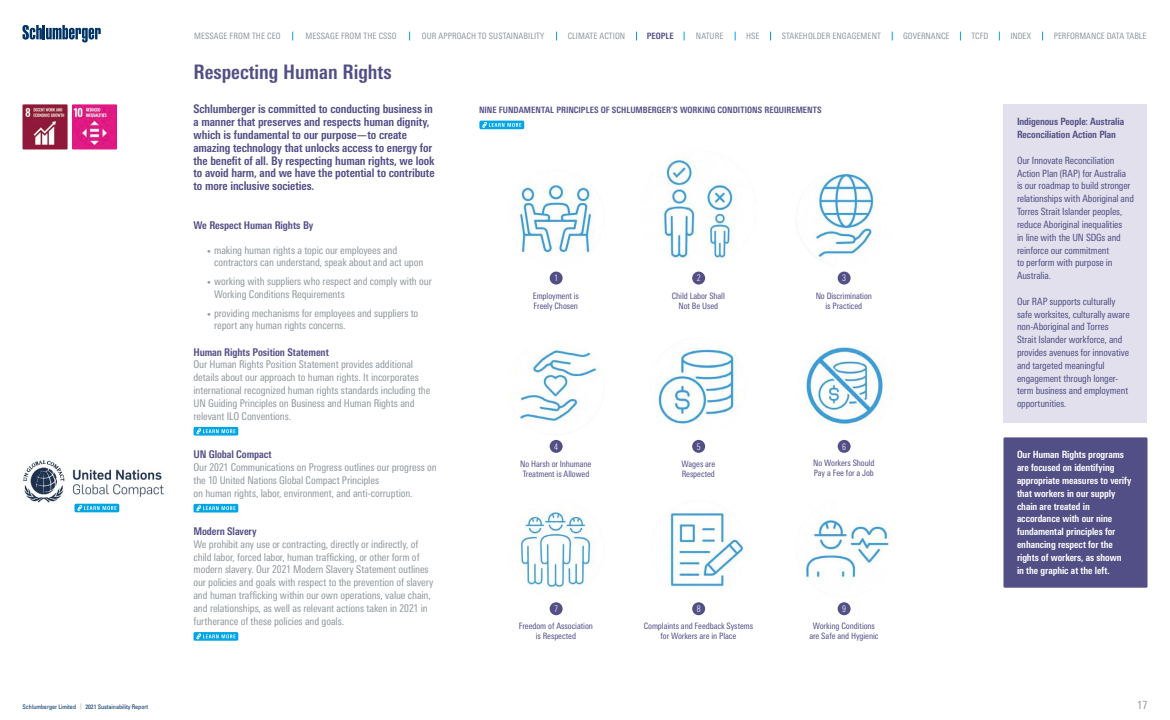
<style>
.page{position:relative;width:1170px;height:720px;background:#fff}
.page>*{position:absolute;margin:0;border:0;box-sizing:border-box;transform-origin:0 0}
.t1{font:700 condensed 20px "Univers Next Pro";color:#524e86}
.t2{font:700 condensed 11.88px/12.8px "Univers Next Pro";letter-spacing:-.01em;color:#524e86}
.t3{font:condensed 11.25px "Univers Next Pro";color:#8e979d}
.t4{font:condensed 10.62px/12.8px "Univers Next Pro";letter-spacing:-.01em;color:#8e979d}
.t5{font:700 condensed 10.62px "Univers Next Pro";letter-spacing:-.01em;color:#524e86}
.t6{font:condensed 10px/12.8px "Univers Next Pro";letter-spacing:-.015em;color:#524e86}
.t7{font:700 condensed 10px/12.8px "Univers Next Pro";letter-spacing:-.01em;color:#fff}
.t8{font:700 condensed 10px/12.8px "Univers Next Pro";letter-spacing:-.01em;color:#524e86}
.t9{font:300 condensed 9px "Univers Next Pro";color:#fff}
.t10{font:condensed 8.75px/10px "Univers Next Pro";letter-spacing:-.01em;color:#524e86;text-align:center}
.t11{font:condensed 8.75px "Univers Next Pro";letter-spacing:.01em;color:#8e979d}
.t12{font:700 condensed 8.75px "Univers Next Pro";letter-spacing:.005em;color:#524e86}
.t13{font:condensed 8.75px "Univers Next Pro";letter-spacing:-.01em;color:#8e979d}
.t14{font:condensed 6.25px "Univers";letter-spacing:-.01em;color:#036}
.s1{font-size:7.5px}
.s2{color:#8e979d}
</style>
<div class="page">
<img style="left:22px;top:104px;width:46px;height:45px">
<img style="left:72px;top:104px;width:45px;height:45px">
<div style="left:692px;top:272px;width:13px;height:13px;background:#524e86;border-radius:50%"></div>
<img style="left:640px;top:150px;width:117px;height:117px;border-radius:58px">
<div style="left:838px;top:272px;width:13px;height:13px;background:#524e86;border-radius:50%"></div>
<img style="left:795px;top:170px;width:98px;height:97px;border-radius:49px">
<div style="left:550px;top:440px;width:13px;height:13px;background:#524e86;border-radius:50%"></div>
<img style="left:507px;top:338px;width:98px;height:97px;border-radius:49px">
<div style="left:550px;top:272px;width:13px;height:13px;background:#524e86;border-radius:50%"></div>
<img style="left:507px;top:170px;width:98px;height:97px;border-radius:49px">
<div style="left:692px;top:440px;width:13px;height:13px;background:#524e86;border-radius:50%"></div>
<img style="left:650px;top:337px;width:97px;height:98px;border-radius:49px">
<div style="left:692px;top:602px;width:13px;height:13px;background:#524e86;border-radius:50%"></div>
<img style="left:650px;top:500px;width:97px;height:98px;border-radius:49px">
<div style="left:550px;top:602px;width:13px;height:13px;background:#524e86;border-radius:50%"></div>
<img style="left:507px;top:501px;width:98px;height:97px;border-radius:49px">
<div style="left:838px;top:602px;width:13px;height:13px;background:#524e86;border-radius:50%"></div>
<img style="left:795px;top:500px;width:98px;height:98px;border-radius:49px">
<div style="left:838px;top:440px;width:13px;height:13px;background:#524e86;border-radius:50%"></div>
<img style="left:806px;top:347px;width:79px;height:80px">
<div style="left:1003px;top:104px;width:145px;height:319px;background:#e1e0ec"></div>
<img style="left:23px;top:460px;width:141px;height:52px">
<div style="left:1004px;top:437px;width:144px;height:151px;background:#524e86"></div>
<div style="left:479px;top:121px;width:45px;height:8px;background:#00a5e3;border-radius:2px"></div>
<svg style="left:482px;top:122px;width:39px;height:6px"></svg>
<div style="left:75px;top:504px;width:44px;height:8px;background:#00a5e3;border-radius:2px"></div>
<svg style="left:77px;top:505px;width:40px;height:6px"></svg>
<div style="left:193px;top:427px;width:45px;height:9px;background:#00a5e3;border-radius:2px"></div>
<svg style="left:196px;top:428px;width:40px;height:6px"></svg>
<div style="left:193px;top:504px;width:45px;height:9px;background:#00a5e3;border-radius:2px"></div>
<svg style="left:196px;top:505px;width:40px;height:6px"></svg>
<div style="left:193px;top:632px;width:45px;height:9px;background:#00a5e3;border-radius:2px"></div>
<svg style="left:196px;top:633px;width:40px;height:7px"></svg>
<svg style="left:22px;top:25px;width:79px;height:17px"></svg>
<p class="t11" style="left:194px;top:31px;width:88px">MESSAGE FROM THE CEO</p>
<p class="t11" style="left:306px;top:31px;width:93px">MESSAGE FROM THE CSSO</p>
<p class="t11" style="left:422px;top:31px;width:124px">OUR APPROACH TO SUSTAINABILITY</p>
<p class="t11" style="left:568px;top:31px;width:59px">CLIMATE ACTION</p>
<p class="t12" style="left:647px;top:31px;width:29px">PEOPLE</p>
<p class="t11" style="left:696px;top:31px;width:29px">NATURE</p>
<p class="t11" style="left:746px;top:31px;width:15px">HSE</p>
<p class="t11" style="left:782px;top:31px;width:101px">STAKEHOLDER ENGAGEMENT</p>
<p class="t11" style="left:903px;top:31px;width:48px">GOVERNANCE</p>
<p class="t11" style="left:971px;top:31px;width:18px">TCFD</p>
<p class="t11" style="left:1011px;top:31px;width:22px">INDEX</p>
<p class="t13" style="left:1054px;top:31px;width:94px">PERFORMANCE DATA TABLE</p>
<h1 class="t1" style="left:194px;top:60px;width:200px">Respecting Human Rights</h1>
<p class="t2" style="left:194px;top:103px;width:243px">Schlumberger is committed to conducting business in a manner that preserves and respects human dignity, which is fundamental to our purpose—to create amazing technology that unlocks access to energy for the benefit of all. By respecting human rights, we look to avoid harm, and we have the potential to contribute to more inclusive societies.</p>
<p class="t5" style="left:194px;top:219px;width:121px">We Respect Human Rights By</p>
<p class="t4" style="left:214px;top:243px;width:211px;text-indent:-7px"><span class="s1">•</span> making human rights a topic our employees and contractors can understand, speak about and act upon</p>
<p class="t4" style="left:214px;top:275px;width:219px;text-indent:-7px"><span class="s1">•</span> working with suppliers who respect and comply with our<br>Working Conditions Requirements</p>
<p class="t4" style="left:214px;top:306px;width:206px;text-indent:-7px"><span class="s1">•</span> providing mechanisms for employees and suppliers to report any human rights concerns.</p>
<p class="t5" style="left:193px;top:346px;width:137px">Human Rights Position Statement</p>
<p class="t4" style="left:193px;top:358px;width:238px">Our Human Rights Position Statement provides additional details about our approach to human rights. It incorporates international recognized human rights standards including the UN Guiding Principles on Business and Human Rights and relevant ILO Conventions.</p>
<p class="t5" style="left:193px;top:448px;width:80px">UN Global Compact</p>
<p class="t4" style="left:193px;top:461px;width:245px">Our 2021 Communications on Progress outlines our progress on the 10 United Nations Global Compact Principles<br>on human rights, labor, environment, and anti-corruption.</p>
<p class="t5" style="left:193px;top:525px;width:65px">Modern Slavery</p>
<p class="t4" style="left:193px;top:538px;width:241px">We prohibit any use or contracting, directly or indirectly, of child labor, forced labor, human trafficking, or other form of modern slavery. Our 2021 Modern Slavery Statement outlines our policies and goals with respect to the prevention of slavery and human trafficking within our own operations, value chain, and relationships, as well as relevant actions taken in 2021 in furtherance of these policies and goals.</p>
<p class="t12" style="left:479px;top:105px;width:344px">NINE FUNDAMENTAL PRINCIPLES OF SCHLUMBERGER’S WORKING CONDITIONS REQUIREMENTS</p>
<p class="t9" style="left:554px;top:273px;width:5px">1</p>
<p class="t10" style="left:533px;top:290px;width:48px;text-align:left">Employment is<br>Freely Chosen</p>
<p class="t9" style="left:697px;top:273px;width:5px">2</p>
<p class="t10" style="left:672px;top:290px;width:54px">Child Labor Shall<br>Not Be Used</p>
<p class="t9" style="left:842px;top:273px;width:5px">3</p>
<p class="t10" style="left:816px;top:290px;width:58px">No Discrimination is Practiced</p>
<p class="t9" style="left:554px;top:441px;width:5px">4</p>
<p class="t10" style="left:520px;top:459px;width:73px;text-align:left">No Harsh or Inhumane<br>Treatment is Allowed</p>
<p class="t9" style="left:697px;top:441px;width:5px">5</p>
<p class="t10" style="left:681px;top:459px;width:35px;text-align:left">Wages are<br>Respected</p>
<p class="t9" style="left:842px;top:441px;width:5px">6</p>
<p class="t10" style="left:813px;top:458px;width:63px;text-align:left">No Workers Should<br>Pay a Fee for a Job</p>
<p class="t9" style="left:554px;top:604px;width:5px">7</p>
<p class="t10" style="left:519px;top:621px;width:76px">Freedom of Association is Respected</p>
<p class="t9" style="left:697px;top:604px;width:5px">8</p>
<p class="t10" style="left:644px;top:621px;width:111px">Complaints and Feedback Systems for Workers are in Place</p>
<p class="t9" style="left:842px;top:604px;width:5px">9</p>
<p class="t10" style="left:809px;top:621px;width:70px">Working Conditions are Safe and Hygienic</p>
<p class="t8" style="left:1017px;top:115px;width:109px">Indigenous People: Australia<br>Reconciliation Action Plan</p>
<p class="t6" style="left:1017px;top:154px;width:119px">Our Innovate Reconciliation<br>Action Plan (RAP) for Australia is our roadmap to build stronger relationships with Aboriginal and<br>Torres Strait Islander peoples, reduce Aboriginal inequalities<br>in line with the UN SDGs and reinforce our commitment<br>to perform with purpose in<br>Australia.</p>
<p class="t6" style="left:1017px;top:295px;width:114px">Our RAP supports culturally safe worksites, culturally aware non-Aboriginal and Torres<br>Strait Islander workforce, and provides avenues for innovative and targeted meaningful engagement through longer&shy;term business and employment opportunities.</p>
<p class="t7" style="left:1017px;top:448px;width:116px">Our Human Rights programs are focused on identifying appropriate measures to verify that workers in our supply chain are treated in accordance with our nine fundamental principles for enhancing respect for the rights of workers, as shown<br>in the graphic at the left.</p>
<p class="t14" style="left:22px;top:702px;width:127px">Schlumberger Limited <span class="s2">|</span> 2021 Sustainability Report</p>
<p class="t3" style="left:1137px;top:698px;width:12px">17</p>
</div>
